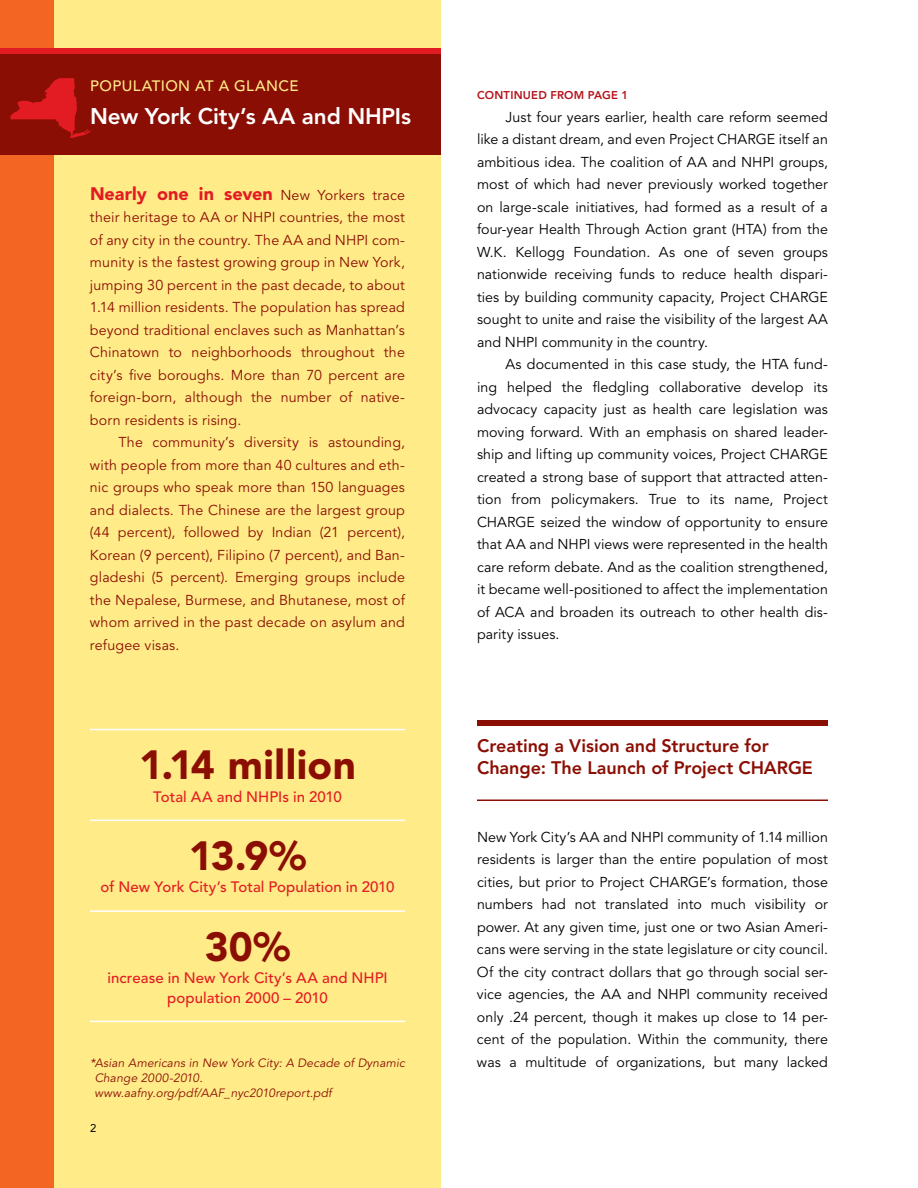
<style>
.page{position:relative;width:918px;height:1188px;background:#fff}
.page>*{position:absolute;margin:0;border:0;box-sizing:border-box;transform-origin:0 0}
.t1{font:900 40.5px "Avenir";letter-spacing:.01em;color:#8b0e04}
.t2{font:800 22.5px "Avenir";letter-spacing:-.005em;color:#fff}
.t3{font:800 18px/22.5px "Avenir";letter-spacing:-.005em;color:#8b0e04}
.t4{font:900 18px "Avenir";letter-spacing:.005em;color:#e31b23}
.t5{font:500 15px/19.5px "Avenir";letter-spacing:.005em;color:#e31b23;text-align:center}
.t6{font:500 15px "Avenir";letter-spacing:.03em;color:#ffeb88}
.t7{font:14.25px/22.5px "Avenir";letter-spacing:.005em;color:#000;text-align:justify}
.t8{font:14.25px/22.5px "Avenir";letter-spacing:.015em;color:#8b0e04;text-align:justify}
.t9{font:italic 12px/15px "Avenir";letter-spacing:.015em;color:#8b0e04}
.t10{font:800 11.25px "Avenir";letter-spacing:.02em;color:#b5121b}
.t11{font:11.25px "Avenir";color:#000}
.s1{font-weight:400;font-size:14.25px;color:#8b0e04}
</style>
<div class="page">
<div style="left:0;top:0;width:54px;height:1188px;background:#f26522"></div>
<div style="left:477px;top:720px;width:351px;height:6px;background:#8b0e04"></div>
<hr style="left:477px;top:800px;width:351px;height:1px;background:#8b0e04">
<div style="left:54px;top:0;width:387px;height:1188px;background:#ffeb88"></div>
<div style="left:0;top:54px;width:441px;height:100px;background:#8b0e04"></div>
<div style="left:0;top:48px;width:441px;height:6px;background:#e31b23"></div>
<hr style="left:90px;top:820px;width:315px;height:1px;background:#fff">
<hr style="left:90px;top:910px;width:315px;height:2px;background:#fff">
<hr style="left:90px;top:729px;width:315px;height:1px;background:#fff">
<hr style="left:90px;top:1021px;width:315px;height:1px;background:#fff">
<svg style="left:10px;top:78px;width:81px;height:60px"></svg>
<p class="t6" style="left:90px;top:77px;width:177px">population At a Glance</p>
<h2 class="t2" style="left:90px;top:103px;width:323px">New York City’s AA and NHPIs</h2>
<p class="t4" style="left:90px;top:183px;width:316px">Nearly one in seven <span class="s1">New Yorkers trace</span></p>
<p class="t8" style="left:90px;top:207px;width:317px">their heritage to AA or NH PI countries, the most of any city in the country. The AA and NH PI com&shy;munity is the fastest growing group in New York, jumping 30 percent in the past decade, to about 1.14 million residents. The population has spread beyond traditional enclaves such as Manhattan’s Chinatown to neighborhoods throughout the city’s five boroughs. More than 70 percent are foreign-born, although the number of native&shy;born residents is rising.</p>
<p class="t8" style="left:90px;top:432px;width:317px;text-indent:28px">The community’s diversity is astounding, with people from more than 40 cultures and eth&shy;nic groups who speak more than 150 languages and dialects. The Chinese are the largest group (44 percent), followed by Indian (21 percent), Korean (9 percent), Filipino (7 percent), and Ban&shy;gladeshi (5 percent). Emerging groups include the Nepalese, Burmese, and Bhutanese, most of whom arrived in the past decade on asylum and refugee visas.</p>
<h1 class="t1" style="left:139px;top:741px;width:218px">1.14 million</h1>
<p class="t5" style="left:153px;top:787px;width:190px">Total AA and NHPIs in 2010</p>
<h1 class="t1" style="left:189px;top:831px;width:119px">13.9%</h1>
<p class="t5" style="left:101px;top:878px;width:295px">of New York City’s Total Population in 2010</p>
<h1 class="t1" style="left:205px;top:922px;width:87px">30%</h1>
<p class="t5" style="left:107px;top:969px;width:279px">increase in New York City’s AA and NHPI population 2000 – 2010</p>
<p class="t9" style="left:94px;top:1055px;width:312px;text-indent:-4px">*Asian Americans in New York City: A Decade of Dynamic<br>Change 2000-2010. www.aafny.org/pdf/AAF_nyc2010report.pdf</p>
<p class="t11" style="left:90px;top:1121px;width:8px">2</p>
<p class="t10" style="left:477px;top:88px;width:26px">contin</p>
<p class="t10" style="left:523px;top:88px;width:107px">ued from page 1</p>
<p class="t7" style="left:477px;top:106px;width:353px;text-align:left;text-indent:28px">Just four years earlier, health care reform seemed like a distant dream, and even Project Charge itself an ambitious idea. The coalition of AA and NH PI groups, most of which had never previously worked together on large-scale initiatives, had formed as a result of a four-year H ealth Through Action grant (HTA) from the W.K. Kellogg Foundation. As one of seven groups nationwide receiving funds to reduce health dispari&shy;ties by building community capacity, Project Charge sought to unite and raise the visibility of the largest AA and NH PI community in the country.</p>
<p class="t7" style="left:477px;top:353px;width:353px;text-indent:28px">As documented in this case study, the HTA fund&shy;ing helped the fledgling collaborative develop its advocacy capacity just as health care legislation was moving forward. With an emphasis on shared leader&shy;ship and lifting up community voices, Project Charge created a strong base of support that attracted atten&shy;tion from policymakers. True to its name, Project Charge seized the window of opportunity to ensure that AA and NH PI views were represented in the health care reform debate. And as the coalition strengthened, it became well-positioned to affect the implementation of ACA and broaden its outreach to other health dis&shy;parity issues.</p>
<p class="t3" style="left:477px;top:734px;width:337px">Creating a Vision and Structure for<br>Change: The Launch of Project Charge</p>
<p class="t7" style="left:477px;top:826px;width:353px">New York City’s AA and NH PI community of 1.14 million residents is larger than the entire population of most cities, but prior to Project Charge’s formation, those numbers had not translated into much visibility or power. At any given time, just one or two Asian Ameri&shy;cans were serving in the state legislature or city council.<br>Of the city contract dollars that go through social ser&shy;vice agencies, the AA and NH PI community received only .24 percent, though it makes up close to 14 per&shy;cent of the population. Within the community, there was a multitude of organizations, but many lacked</p>
</div>
